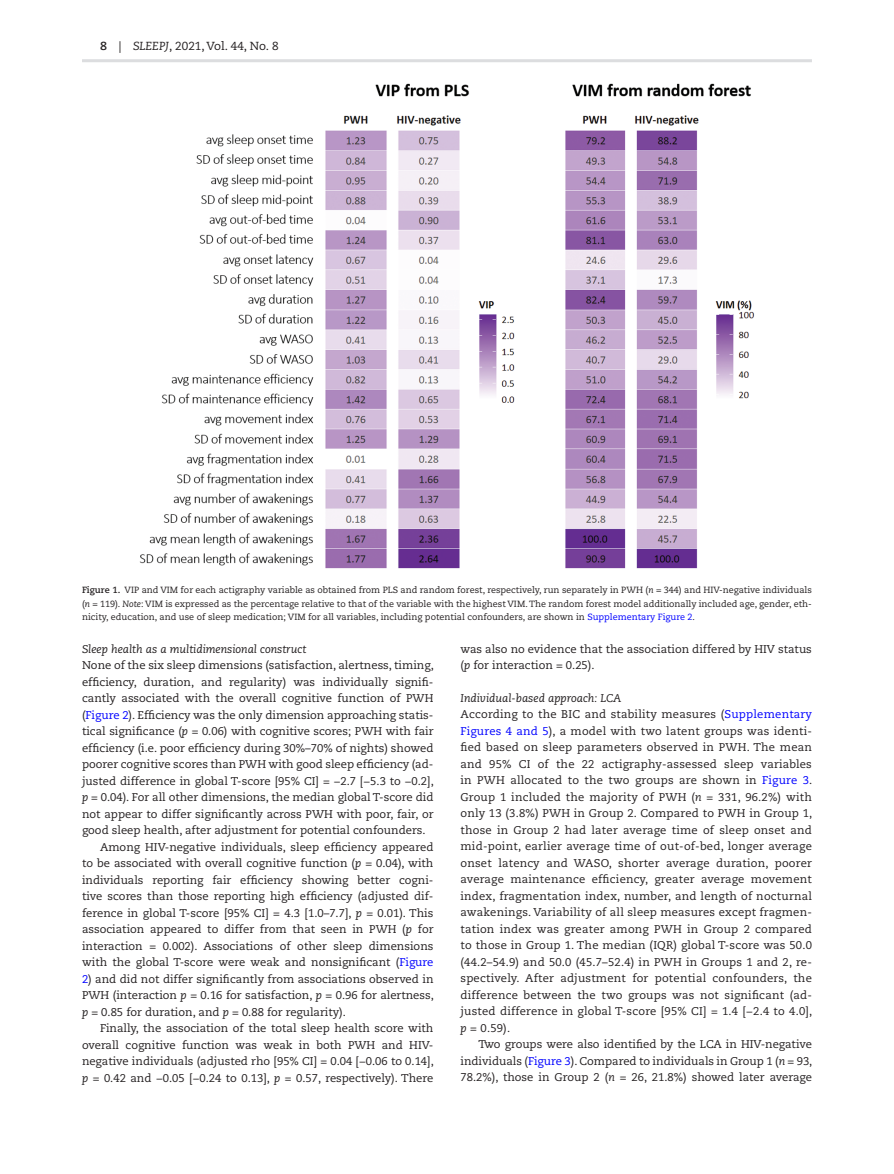
<style>
.page{position:relative;width:894px;height:1174px;background:#fff}
.page>*{position:absolute;margin:0;border:0;box-sizing:border-box;transform-origin:0 0}
.t1{font:11.7px "Caecilia LT Std";color:#231f20}
.t2{font:11.25px/16.5px "Caecilia LT Std";color:#231f20;text-align:justify}
.t3{font:11.25px/16.5px "Caecilia LT Std";letter-spacing:.02em;color:#231f20}
.t4{font:italic 11.25px "Caecilia LT Std";color:#231f20}
.t5{font:9px/13.5px "Caecilia LT Std";color:#231f20;text-align:justify}
.s1{font-weight:700}
.s2{font-style:italic}
.s3{color:#00f}
</style>
<div class="page">
<hr style="left:82px;top:59px;width:729px;height:3px;background:#dcdddf">
<img style="left:139px;top:83px;width:615px;height:486px">
<p class="t1" style="left:100px;top:39px;width:180px"><span class="s1">8</span> | <span class="s2">SLEEPJ</span>, 2021, Vol. 44, No. 8</p>
<p class="t5" style="left:82px;top:584px;width:731px"><span class="s1">Figure 1.</span> VIP and VIM for each actigraphy variable as obtained from PLS and random forest, respectively, run separately in PWH (<span class="s2">n</span> = 344) and HIV-negative individuals (<span class="s2">n</span> = 119). <span class="s2">Note</span>: VIM is expressed as the percentage relative to that of the variable with the highest VIM. The random forest model additionally included age, gender, eth&shy;nicity, education, and use of sleep medication; VIM for all variables, including potential confounders, are shown in <span class="s3">Supplementary Figure 2</span>.</p>
<p class="t4" style="left:82px;top:642px;width:226px">Sleep health as a multidimensional construct</p>
<p class="t2" style="left:82px;top:657px;width:353px">None of the six sleep dimensions (satisfaction, alertness, timing,</p>
<p class="t2" style="left:82px;top:674px;width:353px">efficiency, duration, and regularity) was individually signifi-</p>
<p class="t2" style="left:82px;top:690px;width:353px">cantly associated with the overall cognitive function of PWH</p>
<p class="t2" style="left:82px;top:707px;width:353px">(<span class="s3">Figure 2</span>). Efficiency was the only dimension approaching statis-</p>
<p class="t2" style="left:82px;top:723px;width:353px">tical significance (<span class="s2">p</span> = 0.06) with cognitive scores; PWH with fair</p>
<p class="t2" style="left:82px;top:740px;width:353px">efficiency (i.e. poor efficiency during 30%–70% of nights) showed</p>
<p class="t2" style="left:82px;top:756px;width:353px">poorer cognitive scores than PWH with good sleep efficiency (ad-</p>
<p class="t2" style="left:82px;top:773px;width:353px">justed difference in global T-score [95% CI] = −2.7 [−5.3 to −0.2],</p>
<p class="t2" style="left:82px;top:789px;width:353px"><span class="s2">p</span> = 0.04). For all other dimensions, the median global T-score did</p>
<p class="t2" style="left:82px;top:806px;width:353px">not appear to differ significantly across PWH with poor, fair, or</p>
<p class="t2" style="left:82px;top:822px;width:345px">good sleep health, after adjustment for potential confounders.</p>
<p class="t2" style="left:100px;top:839px;width:335px">Among HIV-negative individuals, sleep efficiency appeared</p>
<p class="t2" style="left:82px;top:855px;width:353px">to be associated with overall cognitive function (<span class="s2">p</span> = 0.04), with</p>
<p class="t2" style="left:82px;top:872px;width:353px">individuals reporting fair efficiency showing better cogni-</p>
<p class="t2" style="left:82px;top:888px;width:353px">tive scores than those reporting high efficiency (adjusted dif-</p>
<p class="t2" style="left:82px;top:905px;width:353px">ference in global T-score [95% CI] = 4.3 [1.0–7.7], <span class="s2">p</span> = 0.01). This</p>
<p class="t2" style="left:82px;top:921px;width:353px">association appeared to differ from that seen in PWH (<span class="s2">p</span> for</p>
<p class="t2" style="left:82px;top:938px;width:353px">interaction = 0.002). Associations of other sleep dimensions</p>
<p class="t2" style="left:82px;top:954px;width:353px">with the global T-score were weak and nonsignificant (<span class="s3">Figure</span></p>
<p class="t2" style="left:82px;top:971px;width:353px"><span class="s3">2</span>) and did not differ significantly from associations observed in PWH (interaction <span class="s2">p</span> = 0.16 for satisfaction, <span class="s2">p</span> = 0.96 for alertness, <span class="s2">p</span> = 0.85 for duration, and <span class="s2">p</span> = 0.88 for regularity).</p>
<p class="t2" style="left:82px;top:1020px;width:353px;text-indent:18px">Finally, the association of the total sleep health score with overall cognitive function was weak in both PWH and HIV&shy;negative individuals (adjusted rho [95% CI] = 0.04 [−0.06 to 0.14], <span class="s2">p</span> = 0.42 and −0.05 [−0.24 to 0.13], <span class="s2">p</span> = 0.57, respectively). There</p>
<p class="t2" style="left:460px;top:641px;width:353px">was also no evidence that the association differed by HIV status (<span class="s2">p</span> for interaction = 0.25).</p>
<p class="t3" style="left:460px;top:690px;width:353px"><span class="s2">Individual-based approach: LCA<br></span>According to the BIC and stability measures (<span class="s3">Supplementary Figures 4 and 5</span>), a model with two latent groups was identi&shy;fied based on sleep parameters observed in PWH. The mean and 95% CI of the 22 actigraphy-assessed sleep variables in PWH allocated to the two groups are shown in <span class="s3">Figure 3</span>.<br>Group 1 included the majority of PWH (<span class="s2">n</span> = 331, 96.2%) with only 13 (3.8%) PWH in Group 2. Compared to PWH in Group 1, those in Group 2 had later average time of sleep onset and mid-point, earlier average time of out-of-bed, longer average onset latency and WASO, shorter average duration, poorer average maintenance efficiency, greater average movement index, fragmentation index, number, and length of nocturnal awakenings. Variability of all sleep measures except fragmen&shy;tation index was greater among PWH in Group 2 compared to those in Group 1. The median (IQR) global T-score was 50.0 (44.2–54.9) and 50.0 (45.7–52.4) in PWH in Groups 1 and 2, re&shy;spectively. After adjustment for potential confounders, the difference between the two groups was not significant (ad&shy;justed difference in global T-score [95% CI] = 1.4 [−2.4 to 4.0], <span class="s2">p</span> = 0.59).</p>
<p class="t2" style="left:460px;top:1036px;width:353px;text-indent:18px">Two groups were also identified by the LCA in HIV-negative individuals (<span class="s3">Figure 3</span>). Compared to individuals in Group 1 (<span class="s2">n</span> = 93, 78.2%), those in Group 2 (<span class="s2">n</span> = 26, 21.8%) showed later average</p>
</div>
